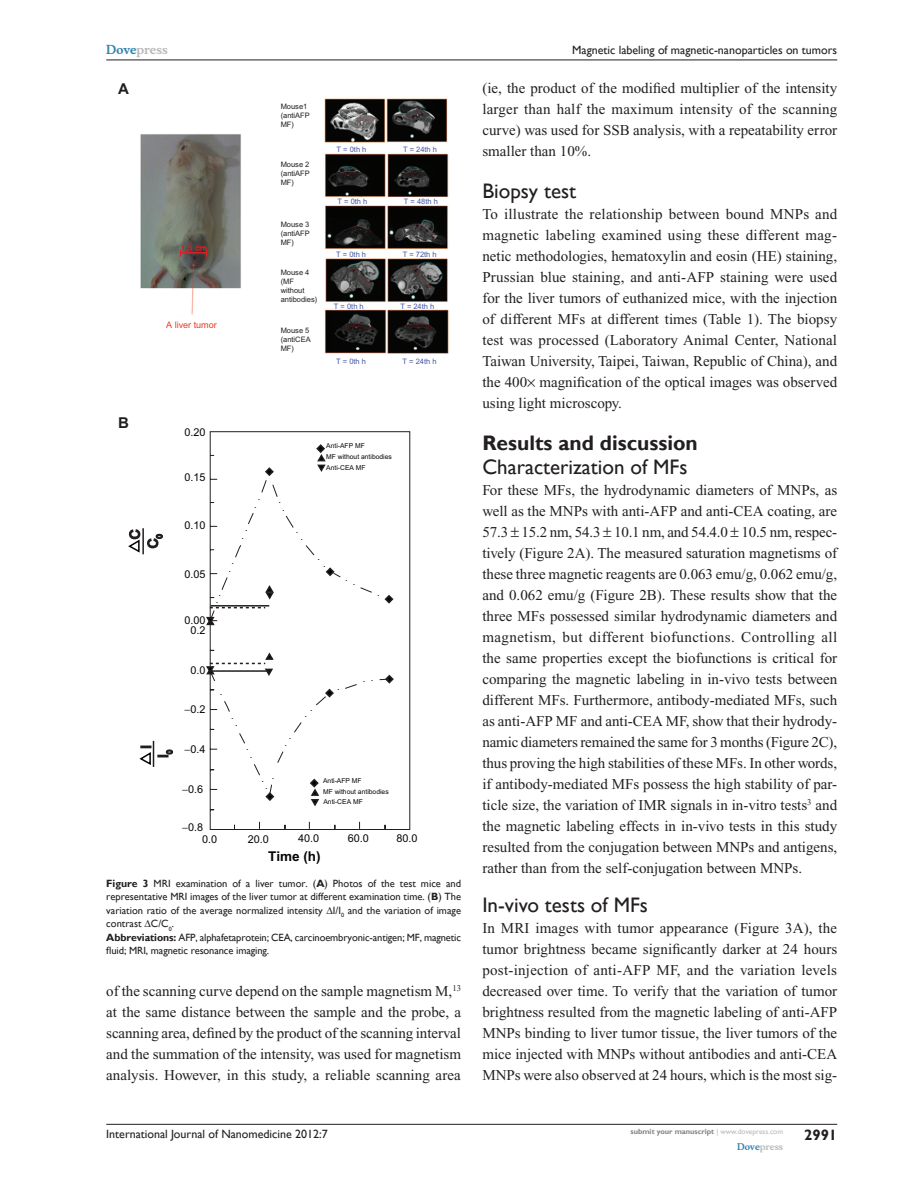
<style>
.page{position:relative;width:918px;height:1188px;background:#fff}
.page>*{position:absolute;margin:0;border:0;box-sizing:border-box;transform-origin:0 0}
.H2-after-H1{font:21px "Gill Sans";color:#231f20}
.t1{font:700 21px "Gill Sans";color:#231f20}
.TxF{font:15px/21px "Times New Roman";color:#231f20;text-align:justify}
.Tx{font:15px/21px "Times New Roman";color:#231f20;text-align:justify}
.t2{font:700 15px "Gill Sans";color:#231f20}
.t3{font:700 15px "Arial";color:#201d1e}
.t4{font:700 13.5px "Arial";color:#040503}
.t5{font:12px "Gill Sans";color:#231f20}
.t6{font:700 12px "Musee";color:#b8b9bc}
.t7{font:10.8px/9.8px "Arial";color:#040503;text-align:center}
.FC{font:10.5px/13.5px "Gill Sans";color:#231f20;text-align:justify}
.TSNRI{font:10.5px/13.5px "Gill Sans";letter-spacing:-.01em;color:#231f20}
.t8{font:9.45px "Arial";color:#040503}
.t9{font:9px "Arial";color:#ef3822}
.t10{font:700 9px "Musee";color:#b8b9bc}
.t11{font:7.5px/9px "Arial";color:#201d1e}
.t12{font:7.5px "Arial";color:#4256a5}
.t13{font:700 7.5px "Gill Sans";color:#808285}
.t14{font:6.75px/10.5px "Arial";color:#040503}
.s1{color:#3485ae}
.s2{font-weight:700}
.s3{font-weight:400;color:#b8b9bc}
</style>
<div class="page">
<img style="left:140px;top:98px;width:309px;height:256px">
<svg style="left:209px;top:431px;width:202px;height:399px"></svg>
<svg style="left:264px;top:795px;width:11px;height:7px"></svg>
<svg style="left:390px;top:674px;width:5px;height:11px"></svg>
<svg style="left:390px;top:594px;width:5px;height:11px"></svg>
<svg style="left:264px;top:466px;width:11px;height:11px"></svg>
<svg style="left:315px;top:443px;width:12px;height:30px"></svg>
<svg style="left:309px;top:795px;width:12px;height:13px"></svg>
<svg style="left:206px;top:584px;width:4px;height:93px"></svg>
<svg style="left:210px;top:479px;width:180px;height:316px"></svg>
<svg style="left:128px;top:528px;width:35px;height:26px"></svg>
<svg style="left:139px;top:741px;width:34px;height:26px"></svg>
<hr style="left:106px;top:1124px;width:731px;height:1px;background:#231f20">
<hr style="left:106px;top:60px;width:731px;height:1px;background:#231f20">
<p class="t6" style="left:106px;top:43px;width:63px"><span class="s1">Dove</span>press</p>
<p class="t3" style="left:118px;top:80px;width:12px">A</p>
<p class="t3" style="left:118px;top:414px;width:12px">B</p>
<p class="t9" style="left:166px;top:320px;width:52px">A liver tumor</p>
<p class="t11" style="left:281px;top:102px;width:31px">Mouse1 (antiAFP<br>MF)</p>
<p class="t11" style="left:281px;top:160px;width:31px;text-align:justify">Mouse 2 (antiAFP MF)</p>
<p class="t11" style="left:281px;top:219px;width:31px;text-align:justify">Mouse 3 (antiAFP MF)</p>
<p class="t11" style="left:281px;top:268px;width:38px">Mouse 4 (MF without antibodies)</p>
<p class="t11" style="left:281px;top:326px;width:32px">Mouse 5 (antiCEA<br>MF)</p>
<p class="t12" style="left:337px;top:145px;width:31px">T = 0th h</p>
<p class="t12" style="left:403px;top:145px;width:35px">T = 24th h</p>
<p class="t12" style="left:338px;top:198px;width:31px">T = 0th h</p>
<p class="t12" style="left:404px;top:198px;width:35px">T = 48th h</p>
<p class="t12" style="left:336px;top:250px;width:31px">T = 0th h</p>
<p class="t12" style="left:403px;top:250px;width:35px">T = 72th h</p>
<p class="t12" style="left:334px;top:302px;width:31px">T = 0th h</p>
<p class="t12" style="left:400px;top:302px;width:35px">T = 24th h</p>
<p class="t12" style="left:336px;top:357px;width:31px">T = 0th h</p>
<p class="t12" style="left:403px;top:357px;width:35px">T = 24th h</p>
<p class="t7" style="left:184px;top:427px;width:23px">0.20</p>
<p class="t7" style="left:184px;top:473px;width:23px">0.15</p>
<p class="t7" style="left:184px;top:521px;width:23px">0.10</p>
<p class="t8" style="left:258px;top:491px;width:4px">.</p>
<p class="t8" style="left:254px;top:499px;width:4px">.</p>
<p class="t8" style="left:245px;top:523px;width:4px">.</p>
<p class="t8" style="left:241px;top:531px;width:4px">.</p>
<p class="t8" style="left:231px;top:556px;width:4px">.</p>
<p class="t8" style="left:278px;top:494px;width:4px">.</p>
<p class="t8" style="left:282px;top:503px;width:4px">.</p>
<p class="t8" style="left:296px;top:525px;width:4px">.</p>
<p class="t8" style="left:301px;top:532px;width:4px">.</p>
<p class="t14" style="left:326px;top:441px;width:40px">Anti-AFP MF</p>
<p class="t14" style="left:326px;top:452px;width:67px">MF without antibodies<br>Anti-CEA MF</p>
<p class="t8" style="left:317px;top:552px;width:4px">.</p>
<p class="t8" style="left:323px;top:558px;width:4px">.</p>
<p class="t7" style="left:184px;top:569px;width:23px">0.05</p>
<p class="t7" style="left:184px;top:616px;width:23px">0.00<br>0.2</p>
<p class="t7" style="left:190px;top:665px;width:17px">0.0</p>
<p class="t7" style="left:185px;top:704px;width:22px">−0.2</p>
<p class="t7" style="left:185px;top:744px;width:22px">−0.4</p>
<p class="t7" style="left:182px;top:784px;width:22px">−0.6</p>
<p class="t7" style="left:202px;top:822px;width:17px;line-height:11.1px;text-align:left;text-indent:-20px">−0.8<br>0.0</p>
<p class="t7" style="left:248px;top:834px;width:23px">20.0</p>
<p class="t7" style="left:298px;top:833px;width:23px">40.0</p>
<p class="t7" style="left:348px;top:833px;width:23px">60.0</p>
<p class="t7" style="left:397px;top:833px;width:23px">80.0</p>
<p class="t8" style="left:228px;top:563px;width:4px">.</p>
<p class="t8" style="left:345px;top:572px;width:4px">.</p>
<p class="t8" style="left:353px;top:576px;width:4px">.</p>
<p class="t8" style="left:377px;top:587px;width:4px">.</p>
<p class="t8" style="left:219px;top:587px;width:4px">.</p>
<p class="t8" style="left:216px;top:595px;width:4px">.</p>
<p class="t8" style="left:371px;top:672px;width:4px">.</p>
<p class="t8" style="left:363px;top:674px;width:4px">.</p>
<p class="t8" style="left:337px;top:681px;width:4px">.</p>
<p class="t8" style="left:220px;top:686px;width:4px">.</p>
<p class="t8" style="left:310px;top:702px;width:4px">.</p>
<p class="t8" style="left:305px;top:709px;width:4px">.</p>
<p class="t8" style="left:231px;top:710px;width:4px">.</p>
<p class="t8" style="left:235px;top:717px;width:4px">.</p>
<p class="t8" style="left:289px;top:730px;width:4px">.</p>
<p class="t8" style="left:285px;top:738px;width:4px">.</p>
<p class="t8" style="left:246px;top:742px;width:4px">.</p>
<p class="t8" style="left:250px;top:749px;width:4px">.</p>
<p class="t8" style="left:272px;top:770px;width:4px">.</p>
<p class="t14" style="left:323px;top:775px;width:40px">Anti-AFP MF</p>
<p class="t14" style="left:323px;top:797px;width:41px">Anti-CEA MF</p>
<p class="t8" style="left:261px;top:773px;width:4px">.</p>
<p class="t8" style="left:265px;top:781px;width:4px">.</p>
<p class="t14" style="left:323px;top:786px;width:67px">MF without antibodies</p>
<p class="t4" style="left:268px;top:848px;width:54px">Time (h)</p>
<p class="FC" style="left:106px;top:876px;width:356px"><span class="s2">Figure 3</span> MRI examination of a liver tumor. (<span class="s2">A</span>) Photos of the test mice and representative MRI images of the liver tumor at different examination time. (<span class="s2">B</span>) The variation ratio of the average normalized intensity ∆I/I<sub>0</sub> and the variation of image contrast ∆C/C<sub>0</sub>.</p>
<p class="TSNRI" style="left:106px;top:930px;width:356px"><span class="s2">Abbreviations:</span> AFP, alphafetaprotein; CEA, carcinoembryonic-antigen; MF, magnetic fluid; MRI, magnetic resonance imaging.</p>
<p class="Tx" style="left:106px;top:980px;width:356px">of the scanning curve depend on the sample magnetism M,<sup>13 </sup>at the same distance between the sample and the probe, a scanning area, defined by the product of the scanning interval and the summation of the intensity, was used for magnetism analysis. However, in this study, a reliable scanning area</p>
<p class="t5" style="left:106px;top:1127px;width:223px">International Journal of Nanomedicine 2012:7</p>
<p class="t5" style="left:572px;top:43px;width:267px">Magnetic labeling of magnetic-nanoparticles on tumors</p>
<p class="Tx" style="left:482px;top:77px;width:356px">(ie, the product of the modified multiplier of the intensity larger than half the maximum intensity of the scanning curve) was used for SSB analysis, with a repeatability error smaller than 10%.</p>
<h2 class="H2-after-H1" style="left:482px;top:178px;width:95px">Biopsy test</h2>
<p class="TxF" style="left:482px;top:203px;width:356px">To illustrate the relationship between bound MNPs and magnetic labeling examined using these different mag&shy;netic methodologies, hematoxylin and eosin (HE) staining, Prussian blue staining, and anti-AFP staining were used for the liver tumors of euthanized mice, with the injection of different MFs at different times (Table 1). The biopsy test was processed (Laboratory Animal Center, National Taiwan University, Taipei, Taiwan, Republic of China), and the 400 magnification of the optical images was observed using light microscopy.</p>
<h1 class="t1" style="left:482px;top:430px;width:217px">Results and discussion</h1>
<p class="H2-after-H1" style="left:482px;top:454px;width:207px">Characterization of MFs</p>
<p class="TxF" style="left:482px;top:479px;width:357px">For these MFs, the hydrodynamic diameters of MNPs, as well as the MNPs with anti-AFP and anti-CEA coating, are 57.3 15.2 nm, 54.3 10.1 nm, and 54.4.0 10.5 nm, respec&shy;tively (Figure 2A). The measured saturation magnetisms of these three magnetic reagents are 0.063 emu/g, 0.062 emu/g, and 0.062 emu/g (Figure 2B). These results show that the three MFs possessed similar hydrodynamic diameters and magnetism, but different biofunctions. Controlling all the same properties except the biofunctions is critical for comparing the magnetic labeling in in-vivo tests between different MFs. Furthermore, antibody-mediated MFs, such as anti-AFP MF and anti-CEA MF, show that their hydrody&shy;namic diameters remained the same for 3 months (Figure 2C), thus proving the high stabilities of these MFs. In other words, if antibody-mediated MFs possess the high stability of par&shy;ticle size, the variation of IMR signals in in-vitro tests<sup>3</sup> and the magnetic labeling effects in in-vivo tests in this study resulted from the conjugation between MNPs and antigens, rather than from the self-conjugation between MNPs.</p>
<h2 class="H2-after-H1" style="left:482px;top:892px;width:167px">In-vivo tests of MFs</h2>
<p class="TxF" style="left:482px;top:917px;width:356px">In MRI images with tumor appearance (Figure 3A), the tumor brightness became significantly darker at 24 hours post-injection of anti-AFP MF, and the variation levels decreased over time. To verify that the variation of tumor brightness resulted from the magnetic labeling of anti-AFP MNPs binding to liver tumor tissue, the liver tumors of the mice injected with MNPs without antibodies and anti-CEA MNPs were also observed at 24 hours, which is the most sig-</p>
<p class="t13" style="left:631px;top:1127px;width:154px">submit your manuscript <span class="s3">| www.dovepress.com</span></p>
<p class="t10" style="left:737px;top:1141px;width:48px"><span class="s1">Dove</span>press</p>
<p class="t2" style="left:804px;top:1126px;width:35px">2991</p>
</div>
